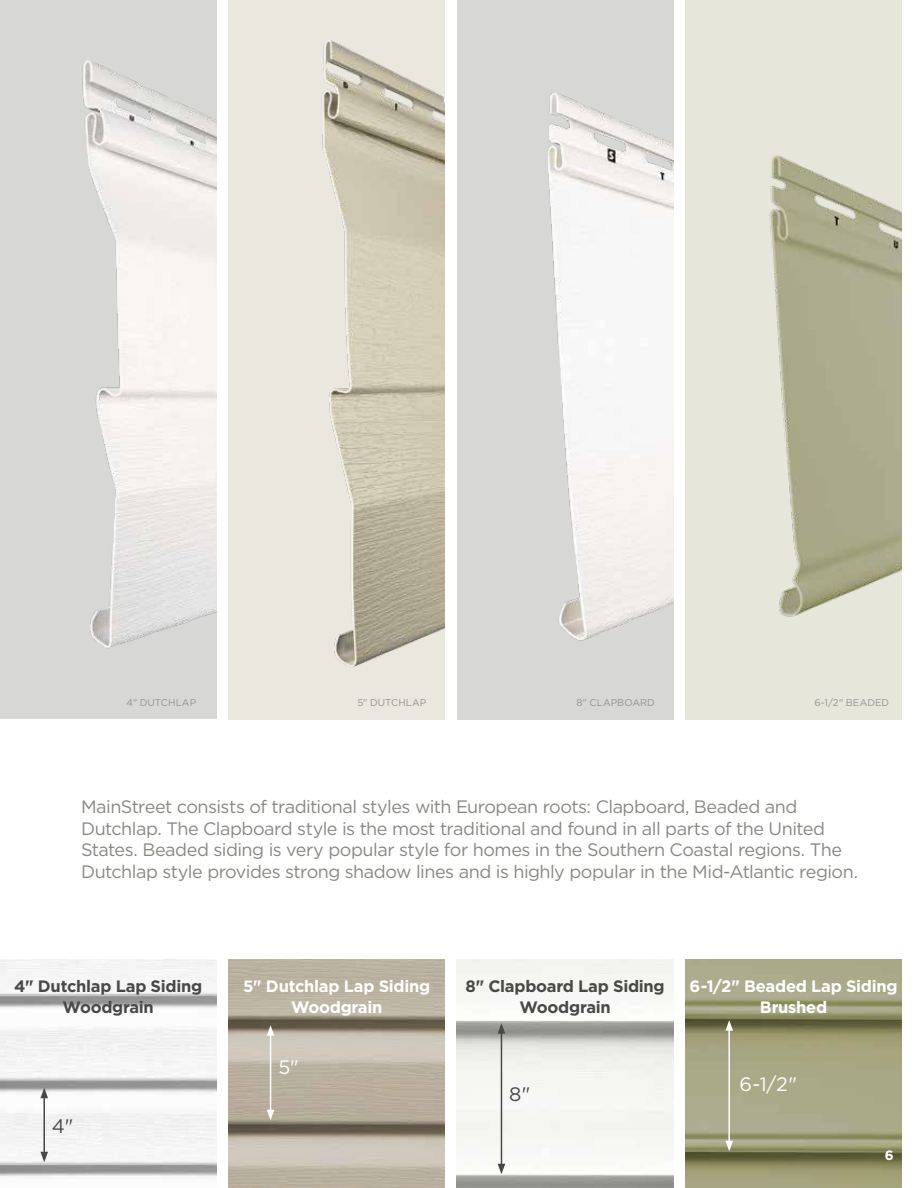
<style>
.page{position:relative;width:918px;height:1188px;background:#fff}
.page>*{position:absolute;margin:0;border:0;box-sizing:border-box;transform-origin:0 0}
.t1{font:19.5px "Gotham";color:#fff}
.t2{font:19.5px "Gotham";color:#484848}
.t3{font:18px/21.6px "Gotham";letter-spacing:-.03em;color:#888883}
.t4{font:700 16.5px/21px "Gotham";letter-spacing:-.02em;color:#484848;text-align:center}
.t5{font:700 16.5px/21px "Gotham";letter-spacing:-.015em;color:#fff;text-align:center}
.t6{font:700 13.5px "Gotham";color:#fff}
.t7{font:9.75px "Gotham";letter-spacing:.005em;color:#939393}
</style>
<div class="page">
<hr style="left:43px;top:1096px;width:2px;height:58px;background:#484848">
<svg style="left:40px;top:1088px;width:8px;height:10px"></svg>
<svg style="left:40px;top:1152px;width:8px;height:10px"></svg>
<img style="left:457px;top:959px;width:216px;height:229px">
<hr style="left:501px;top:1031px;width:1px;height:135px;background:#484848">
<svg style="left:498px;top:1023px;width:7px;height:11px"></svg>
<svg style="left:498px;top:1164px;width:7px;height:10px"></svg>
<img style="left:685px;top:959px;width:217px;height:229px">
<hr style="left:728px;top:1028px;width:2px;height:115px;background:#fff">
<svg style="left:725px;top:1020px;width:8px;height:11px"></svg>
<svg style="left:725px;top:1141px;width:8px;height:10px"></svg>
<img style="left:228px;top:959px;width:217px;height:229px">
<hr style="left:270px;top:1033px;width:1px;height:79px;background:#fff">
<svg style="left:267px;top:1025px;width:7px;height:11px"></svg>
<svg style="left:267px;top:1110px;width:7px;height:10px"></svg>
<div style="left:685px;top:0;width:217px;height:719px;background:#e7e6da"></div>
<img style="left:769px;top:155px;width:133px;height:462px">
<div style="left:0;top:0;width:217px;height:718px;background:#d7d7d6"></div>
<img style="left:82px;top:60px;width:135px;height:589px">
<div style="left:457px;top:0;width:216px;height:719px;background:#d7d7d6"></div>
<img style="left:547px;top:92px;width:126px;height:549px">
<div style="left:228px;top:0;width:217px;height:719px;background:#eae7df"></div>
<img style="left:321px;top:40px;width:124px;height:628px">
<p class="t7" style="left:127px;top:696px;width:71px">4" DUTCHLAP</p>
<p class="t7" style="left:357px;top:696px;width:70px">5" DUTCHLAP</p>
<p class="t7" style="left:576px;top:696px;width:80px">8" CLAPBOARD</p>
<p class="t7" style="left:814px;top:696px;width:76px">6-1/2" BEADED</p>
<p class="t3" style="left:81px;top:795px;width:779px">MainStreet consists of traditional styles with European roots: Clapboard, Beaded and Dutchlap. The Clapboard style is the most traditional and found in all parts of the United States. Beaded siding is very popular style for homes in the Southern Coastal regions. The Dutchlap style provides strong shadow lines and is highly popular in the Mid-Atlantic region.</p>
<p class="t4" style="left:14px;top:975px;width:189px">4" Dutchlap Lap Siding<br>Woodgrain</p>
<p class="t2" style="left:52px;top:1113px;width:23px">4"</p>
<p class="t5" style="left:243px;top:975px;width:189px">5" Dutchlap Lap Siding<br>Woodgrain</p>
<p class="t1" style="left:279px;top:1055px;width:22px">5"</p>
<p class="t4" style="left:466px;top:975px;width:201px">8" Clapboard Lap Siding<br>Woodgrain</p>
<p class="t2" style="left:509px;top:1082px;width:23px">8"</p>
<p class="t5" style="left:690px;top:975px;width:210px">6-1/2" Beaded Lap Siding<br>Brushed</p>
<p class="t1" style="left:740px;top:1071px;width:59px">6-1/2"</p>
<p class="t6" style="left:885px;top:1147px;width:10px">6</p>
</div>
